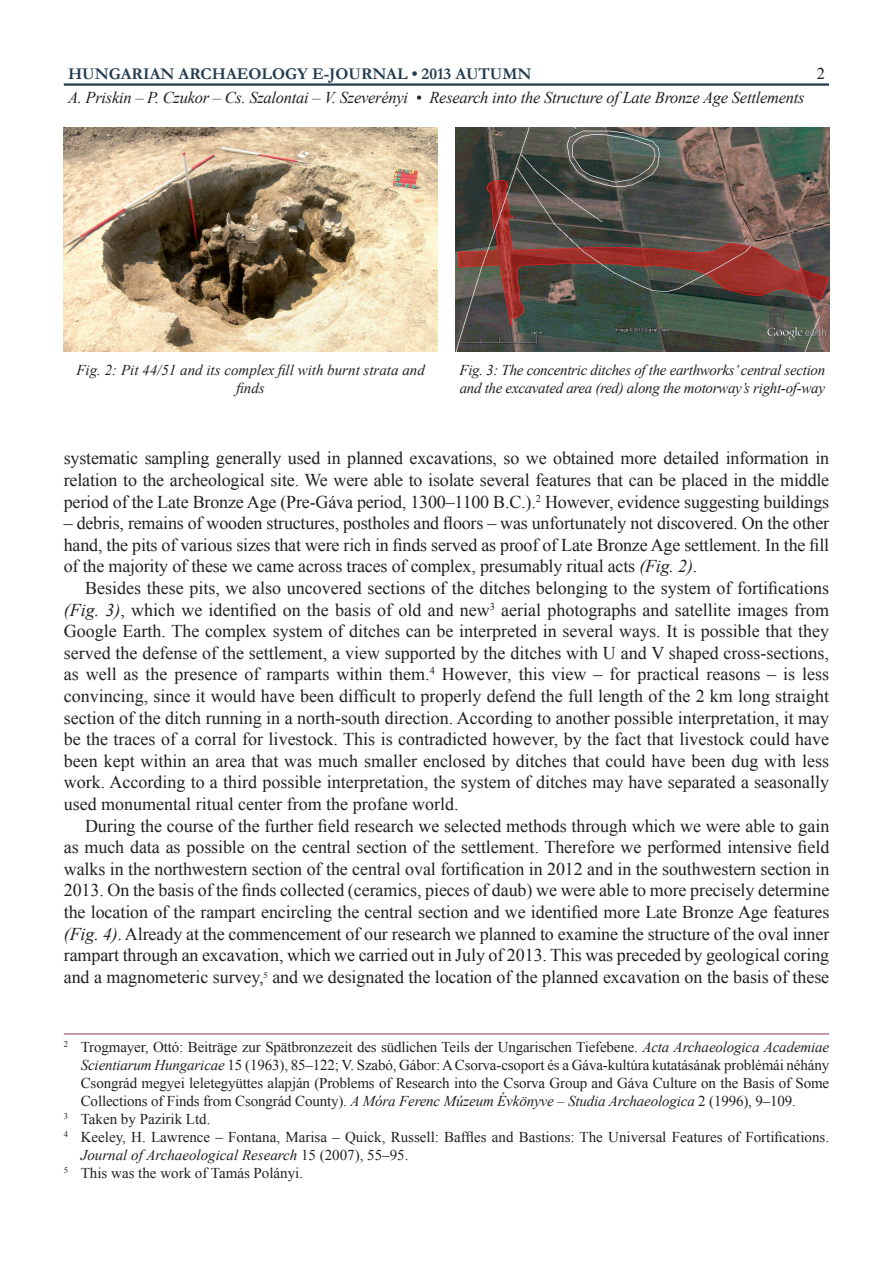
<style>
.page{position:relative;width:893px;height:1263px;background:#fff}
.page>*{position:absolute;margin:0;border:0;box-sizing:border-box;transform-origin:0 0}
.t1{font:18px/21.6px "Times New Roman";letter-spacing:-.005em;color:#231f20;text-align:justify}
.t2{font:italic 16.5px "Times New Roman";letter-spacing:-.015em;color:#231f20}
.t3{font:700 16.5px "Garamond";color:#213b4f}
.t4{font:16.5px "Times New Roman";color:#231f20}
.t5{font:15px "Times New Roman";letter-spacing:-.01em;color:#231f20}
.t6{font:italic 15px/18px "Times New Roman";letter-spacing:-.02em;color:#231f20}
.t7{font:italic 15px/18px "Times New Roman";color:#231f20;text-align:center}
.s1{font-style:italic}
.s2{font-style:normal}
</style>
<div class="page">
<hr style="left:64px;top:83px;width:765px;height:3px;background:#213b4f">
<hr style="left:64px;top:1033px;width:765px;height:1px;background:#9e4478">
<img style="left:64px;top:128px;width:373px;height:224px">
<img style="left:455px;top:128px;width:374px;height:224px">
<p class="t3" style="left:68px;top:62px;width:465px">HUNGARIAN ARCHAEOLOGY E-JOURNAL • 2013 AUTUMN</p>
<p class="t4" style="left:817px;top:62px;width:10px">2</p>
<p class="t2" style="left:68px;top:87px;width:738px">A. Priskin – P. Czukor – Cs. Szalontai – V. Szeverényi • Research into the Structure of Late Bronze Age Settlements</p>
<p class="t7" style="left:76px;top:361px;width:350px">Fig. 2: Pit 44/51 and its complex fill with burnt strata and finds</p>
<p class="t6" style="left:459px;top:361px;width:367px">Fig. 3: The concentric ditches of the earthworks’ central section and the excavated area (red) along the motorway’s right-of-way</p>
<p class="t1" style="left:64px;top:447px;width:767px">systematic sampling generally used in planned excavations, so we obtained more detailed information in relation to the archeological site. We were able to isolate several features that can be placed in the middle period of the Late Bronze Age (Pre-Gáva period, 1300–1100 B.C.).<sup>2</sup> However, evidence suggesting buildings</p>
<p class="t1" style="left:64px;top:512px;width:767px">– debris, remains of wooden structures, postholes and floors – was unfortunately not discovered. On the other hand, the pits of various sizes that were rich in finds served as proof of Late Bronze Age settlement. In the fill of the majority of these we came across traces of complex, presumably ritual acts <span class="s1">(Fig. 2)</span>.</p>
<p class="t1" style="left:64px;top:577px;width:767px;text-indent:21px">Besides these pits, we also uncovered sections of the ditches belonging to the system of fortifications <span class="s1">(Fig. 3)</span>, which we identified on the basis of old and new<sup>3</sup> aerial photographs and satellite images from Google Earth. The complex system of ditches can be interpreted in several ways. It is possible that they served the defense of the settlement, a view supported by the ditches with U and V shaped cross-sections, as well as the presence of ramparts within them.<sup>4</sup> However, this view – for practical reasons – is less convincing, since it would have been difficult to properly defend the full length of the 2 km long straight section of the ditch running in a north-south direction. According to another possible interpretation, it may be the traces of a corral for livestock. This is contradicted however, by the fact that livestock could have been kept within an area that was much smaller enclosed by ditches that could have been dug with less work. According to a third possible interpretation, the system of ditches may have separated a seasonally used monumental ritual center from the profane world.</p>
<p class="t1" style="left:64px;top:814px;width:767px;text-indent:21px">During the course of the further field research we selected methods through which we were able to gain as much data as possible on the central section of the settlement. Therefore we performed intensive field walks in the northwestern section of the central oval fortification in 2012 and in the southwestern section in 2013. On the basis of the finds collected (ceramics, pieces of daub) we were able to more precisely determine the location of the rampart encircling the central section and we identified more Late Bronze Age features <span class="s1">(Fig. 4)</span>. Already at the commencement of our research we planned to examine the structure of the oval inner rampart through an excavation, which we carried out in July of 2013. This was preceded by geological coring and a magnometeric survey,<sup>5</sup> and we designated the location of the planned excavation on the basis of these</p>
<p class="t5" style="left:64px;top:1037px;width:767px"><sup>2</sup> Trogmayer, Ottó: Beiträge zur Spätbronzezeit des südlichen Teils der Ungarischen Tiefebene. <span class="s1">Acta Archaeologica Academiae</span></p>
<p class="t5" style="left:81px;top:1055px;width:750px"><span class="s1">Scientiarum Hungaricae</span> 15 (1963), 85–122; V. Szabó, Gábor: A Csorva-csoport és a Gáva-kultúra kutatásának problémái néhány</p>
<p class="t5" style="left:81px;top:1073px;width:750px">Csongrád megyei leletegyüttes alapján (Problems of Research into the Csorva Group and Gáva Culture on the Basis of Some</p>
<p class="t5" style="left:81px;top:1091px;width:717px">Collections of Finds from Csongrád County). <span class="s1">A Móra Ferenc Múzeum Évkönyve – Studia Archaeologica</span> 2 (1996), 9–109.</p>
<p class="t5" style="left:64px;top:1109px;width:148px"><sup>3</sup> Taken by Pazirik Ltd.</p>
<p class="t5" style="left:64px;top:1127px;width:767px"><sup>4</sup> Keeley, H. Lawrence – Fontana, Marisa – Quick, Russell: Baffles and Bastions: The Universal Features of Fortifications.</p>
<p class="t7" style="left:81px;top:1145px;width:329px">Journal of Archaeological Research <span class="s2">15 (2007), 55–95.</span></p>
<p class="t5" style="left:64px;top:1163px;width:241px"><sup>5</sup> This was the work of Tamás Polányi.</p>
</div>
